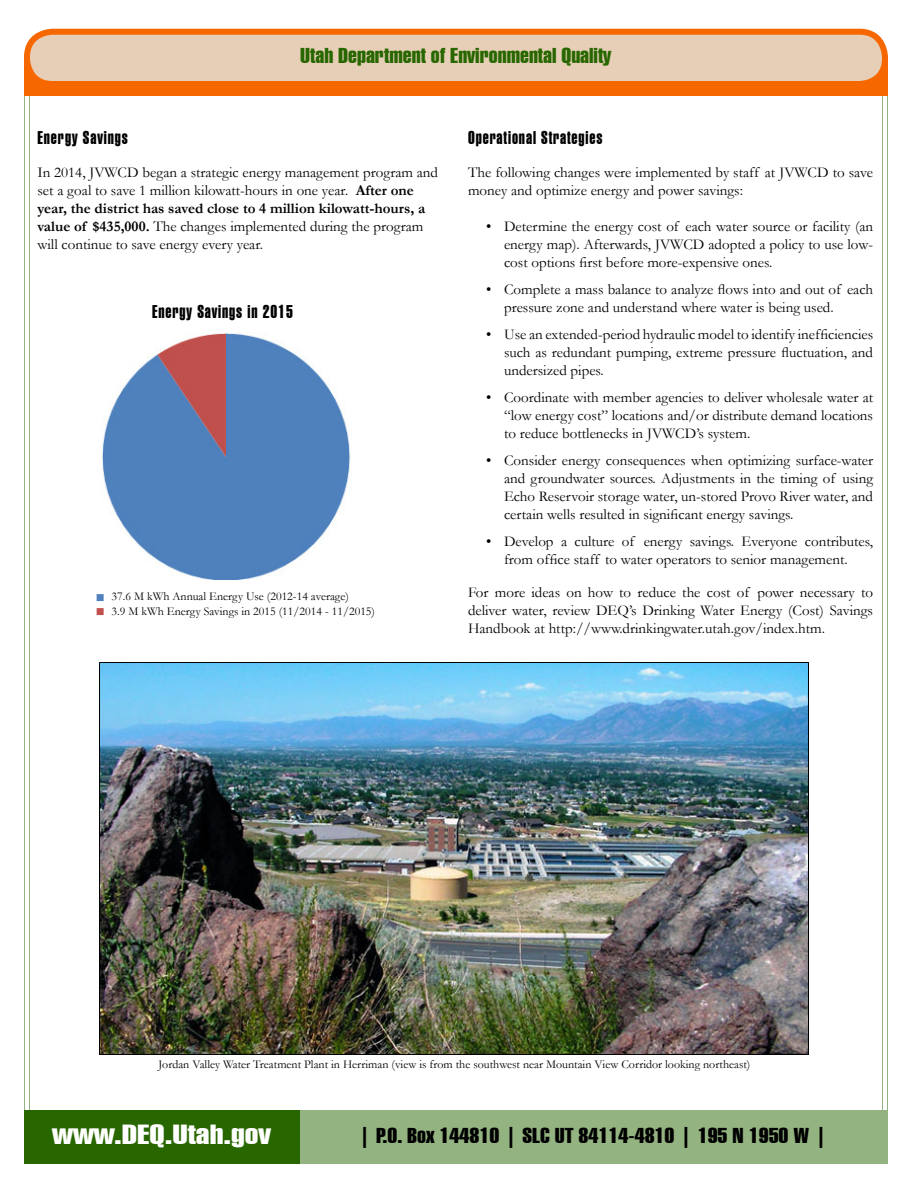
<style>
.page{position:relative;width:918px;height:1188px;background:#fff}
.page>*{position:absolute;margin:0;border:0;box-sizing:border-box;transform-origin:0 0}
.t1{font:27px "Swiss 911 BT Extra Compressed";color:#fff;scale:1.5 1}
.t2{font:21px "Swiss 911 BT Extra Compressed";color:#000;scale:1.25 1}
.t3{font:21px "Swiss 911 BT Extra Compressed";color:#286700;scale:1.25 1}
.t4{font:18px "Swiss 911 BT Extra Compressed";letter-spacing:.05em;color:#000}
.t5{font:15px/18px "Garamond";color:#000;text-align:justify}
.t6{font:12px/14.4px "Garamond";color:#000}
.t7{font:12px "Wingdings";color:#4f81bd}
.t8{font:12px "Wingdings";color:#c0504d}
.s1{font-weight:700}
</style>
<div class="page">
<div style="left:24px;top:56px;width:864px;height:40px;background:#f76700"></div>
<div style="left:27px;top:32px;width:858px;height:52px;background:#e7cfb7;border-radius:26px"></div>
<div style="left:24px;top:29px;width:864px;height:58px;border:6px solid #f76700;border-radius:26px"></div>
<div style="left:25px;top:1110px;width:863px;height:54px;background:#93b380"></div>
<div style="left:24px;top:1110px;width:276px;height:54px;background:#286700"></div>
<img style="left:102px;top:333px;width:248px;height:247px">
<img style="left:100px;top:662px;width:708px;height:392px">
<h2 class="t3" style="left:300px;top:47px;width:250px">Utah Department of Environmental Quality</h2>
<p class="t4" style="left:37px;top:130px;width:92px">Energy Savings</p>
<p class="t5" style="left:37px;top:165px;width:402px;text-align:left">In 2014, JVWCD began a strategic energy management program and set a goal to save 1 million kilowatt-hours in one year. <span class="s1">After one year, the district has saved close to 4 million kilowatt-hours, a value of $435,000.</span> The changes implemented during the program will continue to save energy every year.</p>
<p class="t4" style="left:152px;top:304px;width:142px">Energy Savings in 2015</p>
<p class="t7" style="left:96px;top:591px;width:10px">■</p>
<p class="t8" style="left:96px;top:605px;width:10px">■</p>
<p class="t6" style="left:112px;top:591px;width:265px">37.6 M kWh Annual Energy Use (2012-14 average)<br>3.9 M kWh Energy Savings in 2015 (11/2014 - 11/2015)</p>
<p class="t4" style="left:468px;top:131px;width:136px">Operational Strategies</p>
<p class="t5" style="left:468px;top:165px;width:407px">The following changes were implemented by staff at JVWCD to save money and optimize energy and power savings:</p>
<p class="t5" style="left:504px;top:219px;width:371px;text-indent:-18px">• Determine the energy cost of each water source or facility (an energy map). Afterwards, JVWCD adopted a policy to use low&shy;cost options first before more-expensive ones.</p>
<p class="t5" style="left:504px;top:282px;width:371px;text-indent:-18px">• Complete a mass balance to analyze flows into and out of each pressure zone and understand where water is being used.</p>
<p class="t5" style="left:504px;top:327px;width:371px;text-indent:-18px">• Use an extended-period hydraulic model to identify inefficiencies such as redundant pumping, extreme pressure fluctuation, and undersized pipes.</p>
<p class="t5" style="left:504px;top:390px;width:371px;text-indent:-18px">• Coordinate with member agencies to deliver wholesale water at “low energy cost” locations and/or distribute demand locations to reduce bottlenecks in JVWCD’s system.</p>
<p class="t5" style="left:504px;top:453px;width:371px;text-indent:-18px">• Consider energy consequences when optimizing surface-water and groundwater sources. Adjustments in the timing of using Echo Reservoir storage water, un-stored Provo River water, and certain wells resulted in significant energy savings.</p>
<p class="t5" style="left:486px;top:534px;width:389px;text-align:center">• Develop a culture of energy savings. Everyone contributes, from office staff to water operators to senior management.</p>
<p class="t5" style="left:468px;top:585px;width:407px">For more ideas on how to reduce the cost of power necessary to deliver water, review DEQ’s Drinking Water Energy (Cost) Savings Handbook at http://www.drinkingwater.utah.gov/index.htm.</p>
<p class="t6" style="left:159px;top:1058px;width:593px">Jordan Valley Water Treatment Plant in Herriman (view is from the southwest near Mountain View Corridor looking northeast)</p>
<h1 class="t1" style="left:52px;top:1123px;width:147px">www.DEQ.Utah.gov</h1>
<h2 class="t2" style="left:358px;top:1127px;width:377px">| P.O. Box 144810 | SLC UT 84114-4810 | 195 N 1950 W |</h2>
</div>
